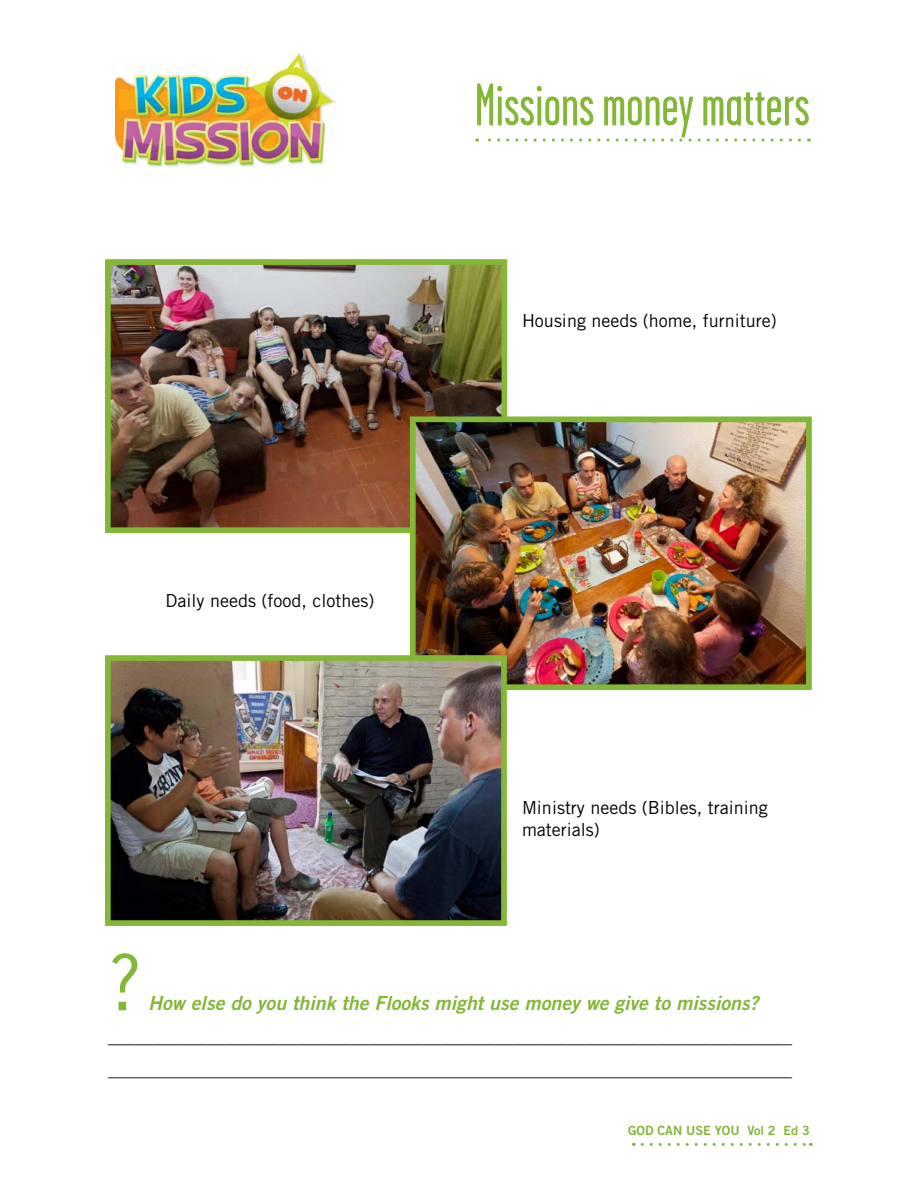
<style>
.page{position:relative;width:918px;height:1188px;background:#fff}
.page>*{position:absolute;margin:0;border:0;box-sizing:border-box;transform-origin:0 0}
.t1{font:78px "Trade Gothic LT Std";color:#84b638}
.t2{font:60px "Garage Gothic";color:#84b638}
.t3{font:19.5px "Trade Gothic LT Std Bd 2 Obl";color:#84b638}
.t4{font:18px/33px "Times";color:#000}
.t5{font:18px/21.6px "Trade Gothic LT Std";color:#000}
.t6{font:12.75px "Trade Gothic LT Std Bd 2";color:#84b638}
</style>
<div class="page">
<svg style="left:642px;top:1143px;width:169px;height:3px"></svg>
<img style="left:116px;top:54px;width:220px;height:113px">
<svg style="left:477px;top:139px;width:323px;height:3px"></svg>
<img style="left:112px;top:266px;width:388px;height:260px">
<div style="left:105px;top:259px;width:402px;height:274px;border:6px solid #84b638"></div>
<img style="left:417px;top:423px;width:388px;height:260px">
<div style="left:410px;top:416px;width:402px;height:274px;border:6px solid #84b638"></div>
<img style="left:112px;top:662px;width:388px;height:257px">
<div style="left:105px;top:655px;width:402px;height:271px;border:6px solid #84b638"></div>
<h2 class="t2" style="left:475px;top:74px;width:337px">Missions money matters</h2>
<p class="t5" style="left:166px;top:590px;width:210px">Daily needs (food, clothes)</p>
<p class="t5" style="left:522px;top:309px;width:256px">Housing needs (home, furniture)</p>
<p class="t5" style="left:522px;top:797px;width:247px">Ministry needs (Bibles, training materials)</p>
<h1 class="t1" style="left:108px;top:935px;width:36px">?</h1>
<p class="t3" style="left:148px;top:991px;width:612px">How else do you think the Flooks might use money we give to missions?</p>
<p class="t4" style="left:108px;top:1019px;width:685px">____________________________________________________________________________ ____________________________________________________________________________</p>
<p class="t6" style="left:628px;top:1122px;width:183px">GOD CAN USE YOU Vol 2 Ed 3</p>
</div>
